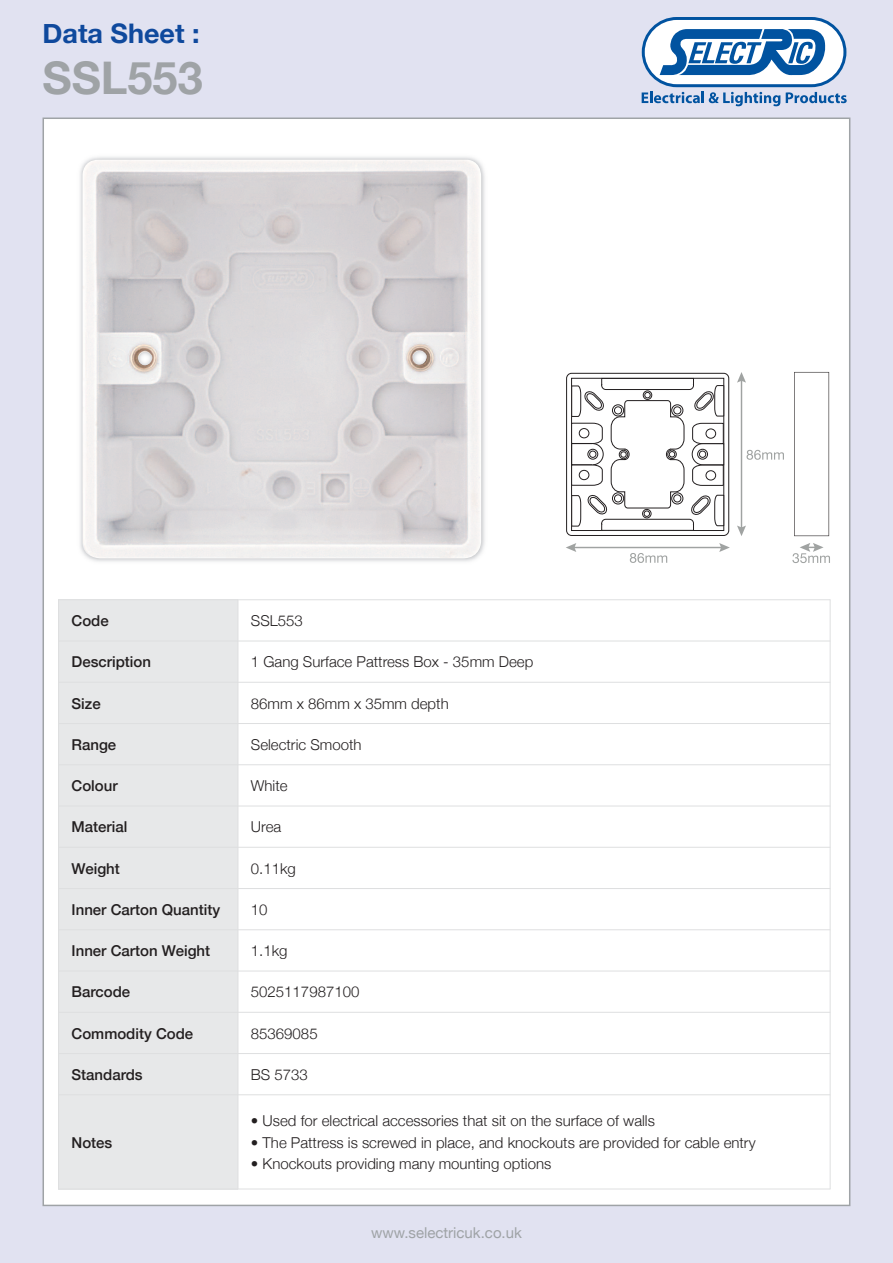
<style>
.page{position:relative;width:893px;height:1263px;background:#e1e2f1}
.page>*{position:absolute;margin:0;border:0;box-sizing:border-box;transform-origin:0 0}
.t1{font:700 45px "Helvetica Neue";color:#9fa3a6}
.t2{font:700 27px "Helvetica Neue";color:#0f499d}
.t3{font:300 15px "Helvetica Neue";color:#231f20}
.t4{font:500 15px "Helvetica Neue";color:#231f20}
.t5{font:15px "Helvetica Neue";color:#9fa3a6}
</style>
<div class="page">
<div style="left:44px;top:119px;width:805px;height:1086px;background:#fff"></div>
<svg style="left:642px;top:17px;width:205px;height:89px"></svg>
<img style="left:80px;top:157px;width:405px;height:405px">
<img style="left:83px;top:160px;width:398px;height:398px">
<div style="left:58px;top:599px;width:180px;height:42px;background:#e7e8e9"></div>
<div style="left:58px;top:641px;width:180px;height:41px;background:#e7e8e9"></div>
<div style="left:58px;top:682px;width:180px;height:41px;background:#e7e8e9"></div>
<div style="left:58px;top:723px;width:180px;height:42px;background:#e7e8e9"></div>
<div style="left:58px;top:765px;width:180px;height:41px;background:#e7e8e9"></div>
<div style="left:58px;top:806px;width:180px;height:41px;background:#e7e8e9"></div>
<div style="left:58px;top:847px;width:180px;height:41px;background:#e7e8e9"></div>
<div style="left:58px;top:888px;width:180px;height:42px;background:#e7e8e9"></div>
<div style="left:58px;top:930px;width:180px;height:41px;background:#e7e8e9"></div>
<div style="left:58px;top:971px;width:180px;height:41px;background:#e7e8e9"></div>
<div style="left:58px;top:1012px;width:180px;height:41px;background:#e7e8e9"></div>
<div style="left:58px;top:1053px;width:180px;height:42px;background:#e7e8e9"></div>
<div style="left:58px;top:1095px;width:180px;height:94px;background:#e7e8e9"></div>
<hr style="left:58px;top:599px;width:1px;height:590px;background:#dedfe0">
<hr style="left:238px;top:599px;width:1px;height:590px;background:#dedfe0">
<hr style="left:830px;top:599px;width:1px;height:590px;background:#dedfe0">
<hr style="left:58px;top:599px;width:772px;height:1px;background:#dedfe0">
<hr style="left:58px;top:641px;width:772px;height:1px;background:#dedfe0">
<hr style="left:58px;top:682px;width:772px;height:1px;background:#dedfe0">
<hr style="left:58px;top:723px;width:772px;height:1px;background:#dedfe0">
<hr style="left:58px;top:764px;width:772px;height:1px;background:#dedfe0">
<hr style="left:58px;top:806px;width:772px;height:1px;background:#dedfe0">
<hr style="left:58px;top:847px;width:772px;height:1px;background:#dedfe0">
<hr style="left:58px;top:888px;width:772px;height:1px;background:#dedfe0">
<hr style="left:58px;top:929px;width:772px;height:1px;background:#dedfe0">
<hr style="left:58px;top:971px;width:772px;height:1px;background:#dedfe0">
<hr style="left:58px;top:1012px;width:772px;height:1px;background:#dedfe0">
<hr style="left:58px;top:1053px;width:772px;height:1px;background:#dedfe0">
<hr style="left:58px;top:1094px;width:772px;height:1px;background:#dedfe0">
<hr style="left:58px;top:1189px;width:772px;height:1px;background:#dedfe0">
<svg style="left:737px;top:372px;width:47px;height:164px"></svg>
<svg style="left:566px;top:543px;width:164px;height:20px"></svg>
<svg style="left:567px;top:373px;width:162px;height:162px"></svg>
<div style="left:566px;top:373px;width:163px;height:163px;border:1px solid #231f20;border-radius:5px"></div>
<svg style="left:794px;top:372px;width:35px;height:164px"></svg>
<svg style="left:792px;top:543px;width:38px;height:20px"></svg>
<svg style="left:571px;top:378px;width:153px;height:153px"></svg>
<h2 class="t2" style="left:43px;top:17px;width:159px">Data Sheet :</h2>
<h1 class="t1" style="left:43px;top:50px;width:162px">SSL553</h1>
<p class="t4" style="left:72px;top:611px;width:39px">Code</p>
<p class="t3" style="left:251px;top:611px;width:53px">SSL553</p>
<p class="t4" style="left:72px;top:653px;width:81px">Description</p>
<p class="t3" style="left:251px;top:653px;width:284px">1 Gang Surface Pattress Box - 35mm Deep</p>
<p class="t4" style="left:72px;top:694px;width:31px">Size</p>
<p class="t3" style="left:251px;top:694px;width:199px">86mm x 86mm x 35mm depth</p>
<p class="t4" style="left:72px;top:735px;width:46px">Range</p>
<p class="t3" style="left:251px;top:735px;width:112px">Selectric Smooth</p>
<p class="t4" style="left:72px;top:776px;width:48px">Colour</p>
<p class="t3" style="left:251px;top:776px;width:38px">White</p>
<p class="t4" style="left:72px;top:818px;width:57px">Material</p>
<p class="t3" style="left:251px;top:818px;width:32px">Urea</p>
<p class="t4" style="left:72px;top:859px;width:50px">Weight</p>
<p class="t3" style="left:251px;top:859px;width:47px">0.11kg</p>
<p class="t4" style="left:72px;top:900px;width:150px">Inner Carton Quantity</p>
<p class="t3" style="left:251px;top:900px;width:18px">10</p>
<p class="t4" style="left:72px;top:941px;width:140px">Inner Carton Weight</p>
<p class="t3" style="left:251px;top:941px;width:38px">1.1kg</p>
<p class="t4" style="left:72px;top:983px;width:60px">Barcode</p>
<p class="t3" style="left:251px;top:983px;width:110px">5025117987100</p>
<p class="t4" style="left:72px;top:1024px;width:123px">Commodity Code</p>
<p class="t3" style="left:251px;top:1024px;width:68px">85369085</p>
<p class="t4" style="left:72px;top:1065px;width:73px">Standards</p>
<p class="t3" style="left:251px;top:1065px;width:58px">BS 5733</p>
<p class="t4" style="left:72px;top:1133px;width:42px">Notes</p>
<p class="t3" style="left:251px;top:1112px;width:405px">• Used for electrical accessories that sit on the surface of walls</p>
<p class="t3" style="left:251px;top:1133px;width:506px">• The Pattress is screwed in place, and knockouts are provided for cable entry</p>
<p class="t3" style="left:251px;top:1154px;width:302px">• Knockouts providing many mounting options</p>
<p class="t5" style="left:371px;top:1224px;width:152px">www.selectricuk.co.uk</p>
</div>
